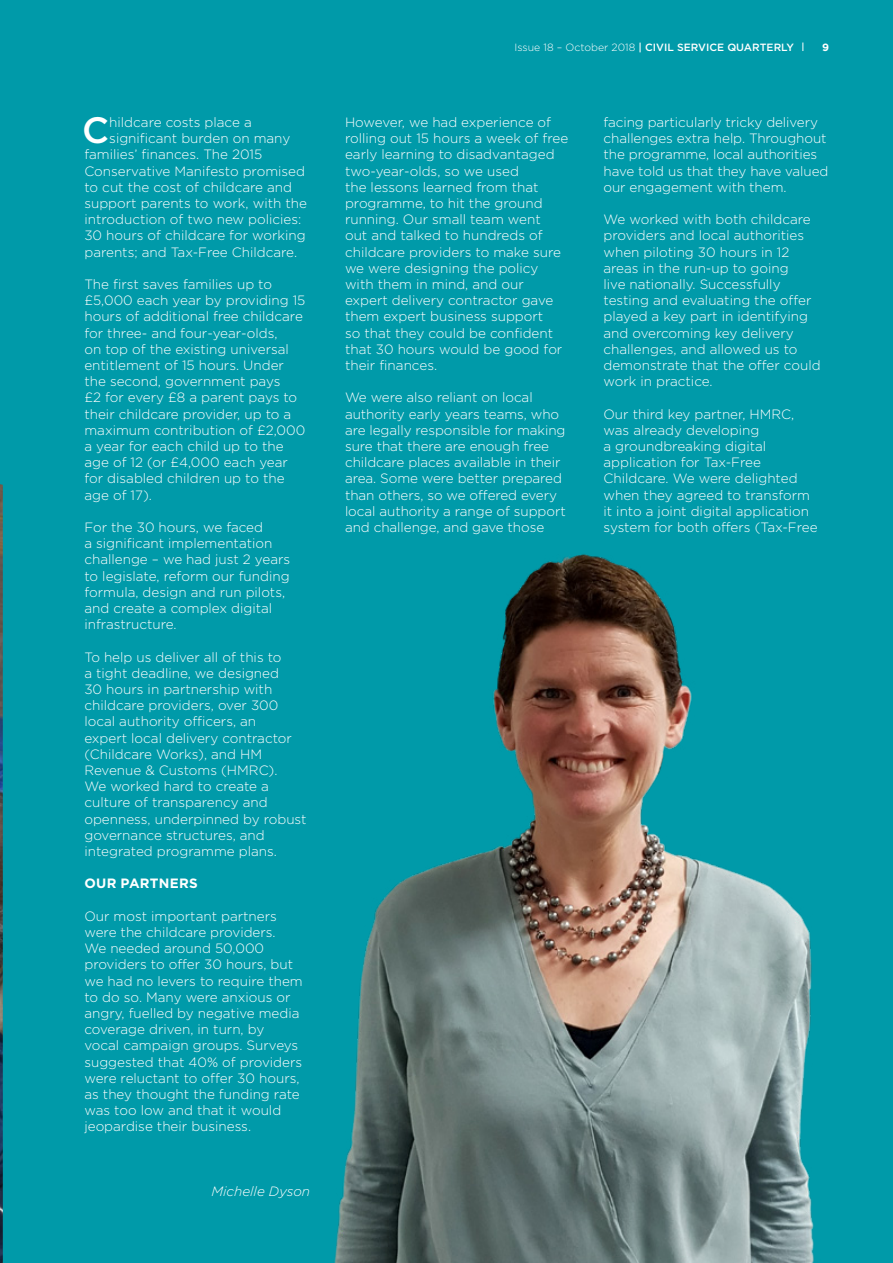
<style>
.page{position:relative;width:893px;height:1263px;background:#009aa9}
.page>*{position:absolute;margin:0;border:0;box-sizing:border-box;transform-origin:0 0}
.Body_-_first_paragra{font:500 36.6px "Gotham";color:#fff}
.Body___remaining_par{font:300 13.5px/16.2px "Gotham";color:#fff}
.Body_-_first_paragra-2{font:300 13.5px "Gotham";color:#fff}
.Body___remaining_par-2{font:italic 300 13.5px "Gotham";color:#fff}
.Body___sub_headers{font:700 13.5px "Gotham";letter-spacing:.015em;color:#fff}
.t1{font:500 10.5px "Gotham";color:#fff}
.t2{font:700 10.5px "Gotham";color:#fff}
.s1{font-weight:300}
</style>
<div class="page">
<img style="left:0;top:484px;width:3px;height:779px">
<img style="left:334px;top:554px;width:480px;height:709px">
<p class="Body_-_first_paragra" style="left:82px;top:109px;width:29px">C</p>
<p class="Body_-_first_paragra-2" style="left:109px;top:115px;width:144px">hildcare costs place a</p>
<p class="Body_-_first_paragra-2" style="left:109px;top:131px;width:182px">significant burden on many</p>
<p class="Body_-_first_paragra-2" style="left:84px;top:147px;width:179px">families’ finances. The 2015</p>
<p class="Body_-_first_paragra-2" style="left:84px;top:163px;width:222px">Conservative Manifesto promised</p>
<p class="Body_-_first_paragra-2" style="left:84px;top:180px;width:209px">to cut the cost of childcare and</p>
<p class="Body_-_first_paragra-2" style="left:84px;top:196px;width:224px">support parents to work, with the</p>
<p class="Body_-_first_paragra-2" style="left:84px;top:212px;width:218px">introduction of two new policies:</p>
<p class="Body_-_first_paragra-2" style="left:84px;top:228px;width:223px">30 hours of childcare for working</p>
<p class="Body_-_first_paragra-2" style="left:84px;top:244px;width:214px">parents; and Tax-Free Childcare.</p>
<p class="Body___remaining_par" style="left:84px;top:276px;width:222px">The first saves families up to £5,000 each year by providing 15 hours of additional free childcare for three- and four-year-olds,<br>on top of the existing universal entitlement of 15 hours. Under the second, government pays<br>£2 for every £8 a parent pays to their childcare provider, up to a maximum contribution of £2,000 a year for each child up to the age of 12 (or £4,000 each year for disabled children up to the age of 17).</p>
<p class="Body___remaining_par" style="left:84px;top:519px;width:207px">For the 30 hours, we faced<br>a significant implementation challenge – we had just 2 years to legislate, reform our funding formula, design and run pilots, and create a complex digital infrastructure.</p>
<p class="Body___remaining_par" style="left:84px;top:648px;width:224px">To help us deliver all of this to<br>a tight deadline, we designed<br>30 hours in partnership with childcare providers, over 300 local authority officers, an<br>expert local delivery contractor (Childcare Works), and HM<br>Revenue &amp; Customs (HMRC).<br>We worked hard to create a culture of transparency and openness, underpinned by robust governance structures, and integrated programme plans.</p>
<p class="Body___sub_headers" style="left:84px;top:876px;width:115px">OUR PARTNERS</p>
<p class="Body___remaining_par" style="left:84px;top:908px;width:220px">Our most important partners were the childcare providers.<br>We needed around 50,000 providers to offer 30 hours, but we had no levers to require them to do so. Many were anxious or angry, fuelled by negative media coverage driven, in turn, by<br>vocal campaign groups. Surveys suggested that 40% of providers were reluctant to offer 30 hours, as they thought the funding rate was too low and that it would jeopardise their business.</p>
<p class="Body___remaining_par-2" style="left:211px;top:1184px;width:100px">Michelle Dyson</p>
<p class="t1" style="left:515px;top:42px;width:281px"><span class="s1">Issue 18 – October 2018</span> | CIVIL SERVICE QUARTERLY</p>
<p class="t2" style="left:822px;top:41px;width:8px">9</p>
<p class="Body___remaining_par" style="left:345px;top:114px;width:225px">However, we had experience of rolling out 15 hours a week of free early learning to disadvantaged two-year-olds, so we used<br>the lessons learned from that programme, to hit the ground running. Our small team went<br>out and talked to hundreds of childcare providers to make sure we were designing the policy with them in mind, and our expert delivery contractor gave them expert business support<br>so that they could be confident that 30 hours would be good for their finances.</p>
<p class="Body___remaining_par" style="left:345px;top:389px;width:222px">We were also reliant on local authority early years teams, who are legally responsible for making sure that there are enough free childcare places available in their area. Some were better prepared than others, so we offered every local authority a range of support and challenge, and gave those</p>
<p class="Body___remaining_par" style="left:603px;top:114px;width:226px">facing particularly tricky delivery challenges extra help. Throughout the programme, local authorities have told us that they have valued our engagement with them.</p>
<p class="Body___remaining_par" style="left:603px;top:211px;width:219px">We worked with both childcare providers and local authorities when piloting 30 hours in 12 areas in the run-up to going<br>live nationally. Successfully testing and evaluating the offer played a key part in identifying and overcoming key delivery challenges, and allowed us to demonstrate that the offer could work in practice.</p>
<p class="Body___remaining_par" style="left:603px;top:405px;width:216px">Our third key partner, HMRC, was already developing<br>a groundbreaking digital application for Tax-Free<br>Childcare. We were delighted when they agreed to transform it into a joint digital application system for both offers (Tax-Free</p>
</div>
